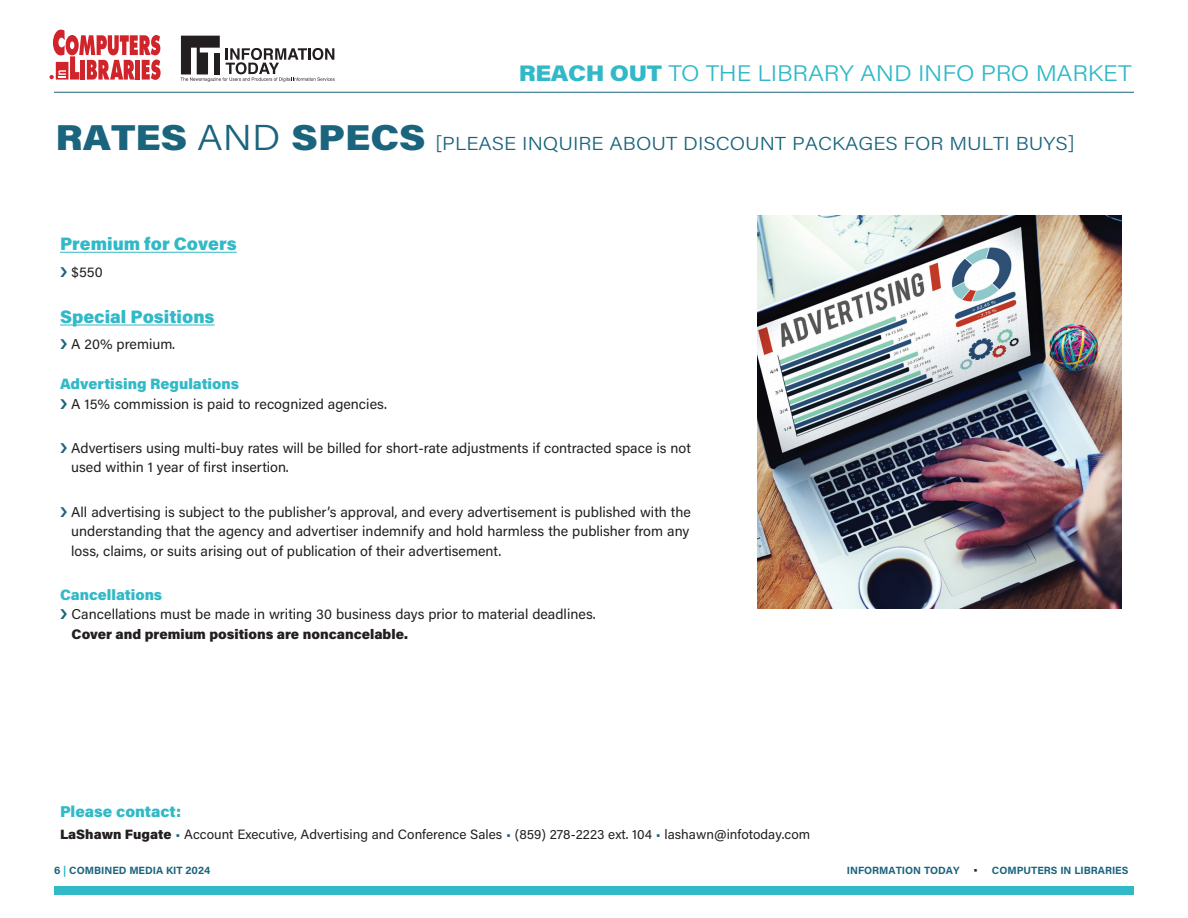
<style>
.page{position:relative;width:1188px;height:918px;background:#fff}
.page>*{position:absolute;margin:0;border:0;box-sizing:border-box;transform-origin:0 0}
.t1{font:300 22.5px "Acumin Pro";letter-spacing:-.01em;color:#31b9c7;scale:1.1 1}
.t2{font:300 18.75px "Acumin Pro";color:#1a647d;scale:1.1 1}
.t3{font:900 18px "Acumin Pro";color:#31b9c7}
.t4{font:900 15.75px "Acumin Pro";color:#31b9c7}
.t5{font:900 15px "Acumin Pro";color:#31b9c7}
.t6{font:14.25px/19.5px "Acumin Pro";color:#231f20}
.t7{font:900 13.8px "Acumin Pro";color:#231f20}
.t8{font:13.5px "Acumin Pro";color:#231f20}
.t9{font:700 10.5px "Acumin Pro";color:#1a647d}
.s1{font-weight:900}
.s2{font-weight:900;font-size:36px}
.s3{font-size:36px}
.s4{color:#1a647d}
.s5{color:#31b9c7}
.s6{color:#231f20}
</style>
<div class="page">
<div style="left:54px;top:887px;width:1080px;height:8px;background:#31b9c7"></div>
<hr style="left:54px;top:92px;width:1080px;height:1px;background:#1a647d">
<svg style="left:50px;top:30px;width:111px;height:50px"></svg>
<svg style="left:181px;top:36px;width:154px;height:46px"></svg>
<hr style="left:60px;top:252px;width:177px;height:1px;background:#31b9c7">
<hr style="left:60px;top:325px;width:155px;height:1px;background:#31b9c7">
<img style="left:757px;top:215px;width:364px;height:394px">
<h1 class="t1" style="left:519px;top:57px;width:559px"><span class="s1">REACH OUT</span> TO THE LIBRARY AND INFO PRO MARKET</h1>
<h2 class="t2" style="left:56px;top:130px;width:928px"><span class="s2">RATES</span> <span class="s3">AND</span> <span class="s2">SPECS</span> [PLEASE INQUIRE ABOUT DISCOUNT PACKAGES FOR MULTI BUYS]</h2>
<p class="t3" style="left:60px;top:231px;width:178px">Premium for Covers</p>
<p class="t6" style="left:72px;top:261px;width:33px">$550</p>
<p class="t3" style="left:60px;top:304px;width:156px">Special Positions</p>
<p class="t6" style="left:71px;top:334px;width:106px">A 20% premium.</p>
<p class="t5" style="left:60px;top:373px;width:181px">Advertising Regulations</p>
<p class="t6" style="left:71px;top:393px;width:317px">A 15% commission is paid to recognized agencies.</p>
<p class="t6" style="left:71px;top:438px;width:621px">Advertisers using multi-buy rates will be billed for short-rate adjustments if contracted space is not used within 1 year of first insertion.</p>
<p class="t6" style="left:71px;top:501px;width:621px;text-align:justify">All advertising is subject to the publisher’s approval, and every advertisement is published with the understanding that the agency and advertiser indemnify and hold harmless the publisher from any loss, claims, or suits arising out of publication of their advertisement.</p>
<p class="t5" style="left:60px;top:584px;width:104px">Cancellations</p>
<p class="t6" style="left:72px;top:604px;width:526px">Cancellations must be made in writing 30 business days prior to material deadlines.</p>
<p class="t7" style="left:72px;top:624px;width:338px">Cover and premium positions are noncancelable.</p>
<p class="t4" style="left:60px;top:800px;width:123px">Please contact:</p>
<p class="t8" style="left:60px;top:825px;width:752px"><span class="s1">LaShawn Fugate</span> <span class="s4">•</span> Account Executive, Advertising and Conference Sales <span class="s4">•</span> (859) 278-2223 ext. 104 <span class="s4">•</span> lashawn@infotoday.com</p>
<p class="t9" style="left:54px;top:863px;width:158px">6 <span class="s5">|</span> COMBINED MEDIA KIT 2024</p>
<p class="t9" style="left:847px;top:863px;width:114px">INFORMATION TODAY</p>
<p class="t9" style="left:974px;top:863px;width:156px"><span class="s6">•</span> COMPUTERS IN LIBRARIES</p>
</div>
